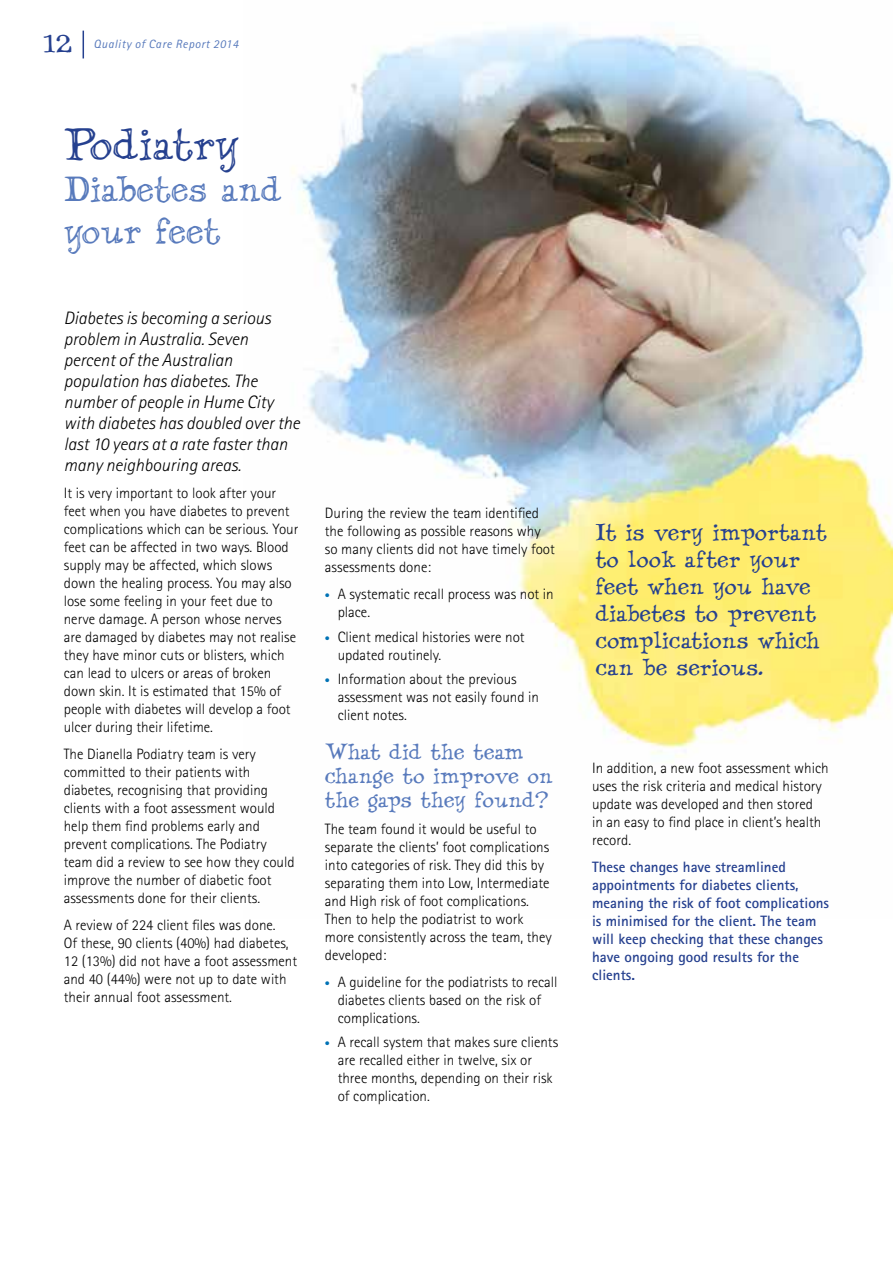
<style>
.page{position:relative;width:893px;height:1263px;background:#fff}
.page>*{position:absolute;margin:0;border:0;box-sizing:border-box;transform-origin:0 0}
.t1{font:48px "Dannette Outline";color:#25408f}
.t2{font:39px/42px "Dannette Outline";color:#587abc}
.t3{font:27px "Dannette";color:#25408f}
.t4{font:25.5px/27px "Dannette";color:#25408f}
.t5{font:24px/24px "Dannette";color:#587abc}
.t6{font:italic 300 18px/21px "Rotis Sans Serif";color:#000}
.t7{font:300 15px/18px "Rotis Sans Serif";color:#000}
.t8{font:700 15px/18px "Rotis Sans Serif";color:#25408f}
.t9{font:italic 12px "Rotis Sans Serif";letter-spacing:.05em;color:#587abc}
.s1{font-size:10.5px;color:#0072b5}
</style>
<div class="page">
<img style="left:292px;top:24px;width:601px;height:734px">
<svg style="left:83px;top:31px;width:1px;height:27px"></svg>
<h3 class="t3" style="left:43px;top:29px;width:30px">12</h3>
<p class="t9" style="left:94px;top:37px;width:146px">Quality of Care Report 2014</p>
<h1 class="t1" style="left:64px;top:117px;width:176px">Podiatry</h1>
<h2 class="t2" style="left:64px;top:169px;width:220px">Diabetes and your feet</h2>
<p class="t6" style="left:64px;top:307px;width:237px">Diabetes is becoming a serious problem in Australia. Seven percent of the Australian population has diabetes. The number of people in Hume City with diabetes has doubled over the last 10 years at a rate faster than many neighbouring areas.</p>
<p class="t7" style="left:64px;top:483px;width:236px">It is very important to look after your feet when you have diabetes to prevent complications which can be serious. Your feet can be affected in two ways. Blood supply may be affected, which slows down the healing process. You may also lose some feeling in your feet due to nerve damage. A person whose nerves are damaged by diabetes may not realise they have minor cuts or blisters, which can lead to ulcers or areas of broken down skin. It is estimated that 15% of people with diabetes will develop a foot ulcer during their lifetime.</p>
<p class="t7" style="left:64px;top:744px;width:232px">The Dianella Podiatry team is very committed to their patients with diabetes, recognising that providing clients with a foot assessment would help them find problems early and prevent complications. The Podiatry team did a review to see how they could improve the number of diabetic foot assessments done for their clients.</p>
<p class="t7" style="left:64px;top:915px;width:235px">A review of 224 client files was done.<br>Of these, 90 clients (40%) had diabetes, 12 (13%) did not have a foot assessment and 40 (44%) were not up to date with their annual foot assessment.</p>
<p class="t7" style="left:325px;top:504px;width:231px">During the review the team identified the following as possible reasons why so many clients did not have timely foot assessments done:</p>
<p class="t7" style="left:338px;top:585px;width:218px;text-indent:-13px"><span class="s1">•</span> A systematic recall process was not in place.</p>
<p class="t7" style="left:338px;top:627px;width:188px;text-indent:-13px"><span class="s1">•</span> Client medical histories were not updated routinely.</p>
<p class="t7" style="left:338px;top:670px;width:203px;text-indent:-13px"><span class="s1">•</span> Information about the previous assessment was not easily found in client notes.</p>
<h3 class="t5" style="left:325px;top:739px;width:229px">What did the team change to improve on the gaps they found?</h3>
<p class="t7" style="left:325px;top:820px;width:228px">The team found it would be useful to separate the clients’ foot complications into categories of risk. They did this by separating them into Low, Intermediate and High risk of foot complications.<br>Then to help the podiatrist to work more consistently across the team, they developed:</p>
<p class="t7" style="left:338px;top:973px;width:221px;text-indent:-13px"><span class="s1">•</span> A guideline for the podiatrists to recall diabetes clients based on the risk of complications.</p>
<p class="t7" style="left:338px;top:1033px;width:222px;text-indent:-13px"><span class="s1">•</span> A recall system that makes sure clients are recalled either in twelve, six or three months, depending on their risk of complication.</p>
<h3 class="t4" style="left:595px;top:519px;width:233px">It is very important to look after your feet when you have diabetes to prevent complications which can be serious.</h3>
<p class="t7" style="left:592px;top:758px;width:238px">In addition, a new foot assessment which uses the risk criteria and medical history update was developed and then stored<br>in an easy to find place in client’s health record.</p>
<p class="t8" style="left:592px;top:857px;width:239px">These changes have streamlined appointments for diabetes clients, meaning the risk of foot complications is minimised for the client. The team will keep checking that these changes have ongoing good results for the clients.</p>
</div>
